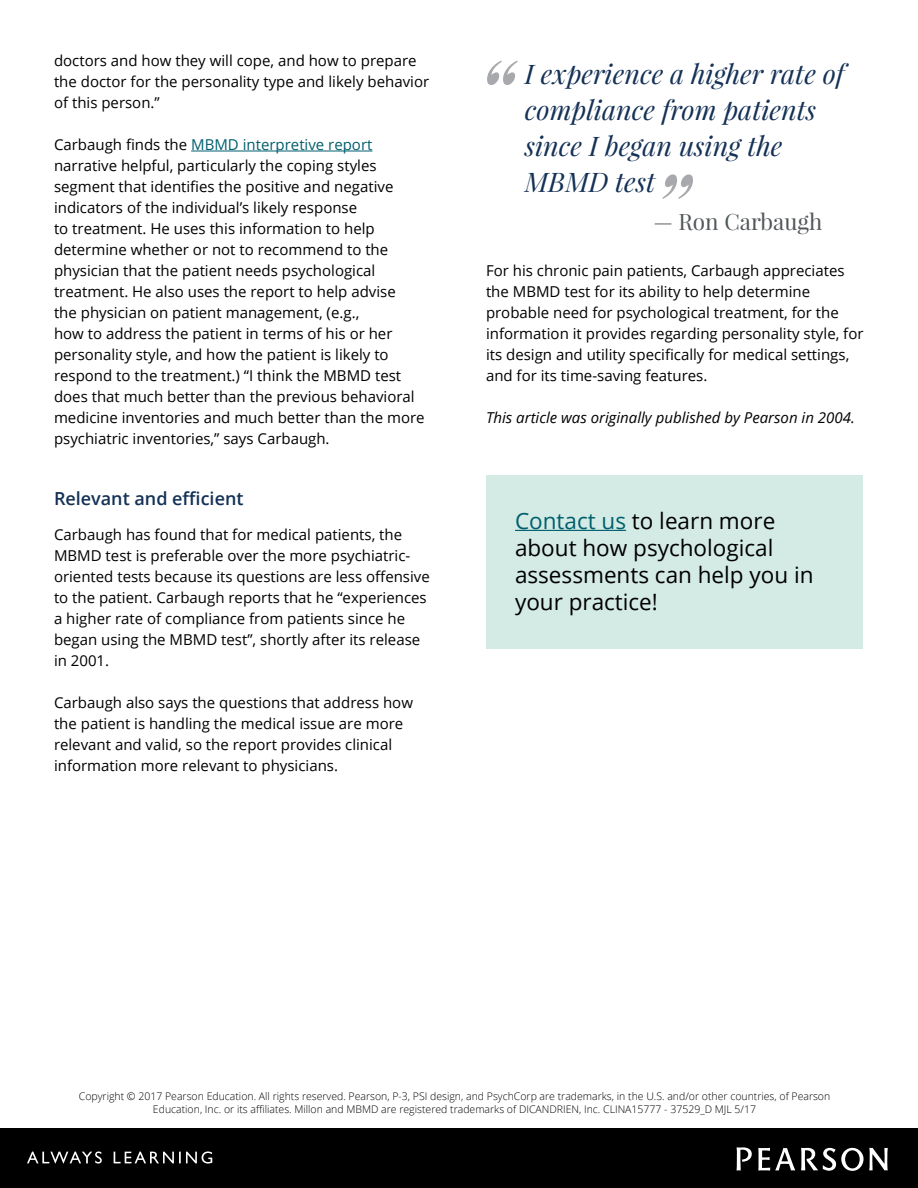
<style>
.page{position:relative;width:918px;height:1188px;background:#fff}
.page>*{position:absolute;margin:0;border:0;box-sizing:border-box;transform-origin:0 0}
.t1{font:italic 27px/36px "Playfair Display";color:#143156}
.t2{font:22.5px/27px "Open Sans";color:#000}
.t3{font:22.5px "Playfair Display";color:#515759}
.t4{font:600 18px "Open Sans";color:#143156}
.t5{font:15px/21px "Open Sans";color:#000}
.t6{font:italic 15px "Open Sans";color:#000}
.t7{font:300 10.5px/13.5px "Open Sans";color:#000;text-align:center}
.s1{color:#005f6e}
</style>
<div class="page">
<div style="left:0;top:1128px;width:918px;height:60px;background:#000"></div>
<svg style="left:801px;top:1148px;width:87px;height:23px"></svg>
<svg style="left:758px;top:1148px;width:37px;height:23px"></svg>
<svg style="left:737px;top:1147px;width:15px;height:24px"></svg>
<svg style="left:27px;top:1151px;width:185px;height:13px"></svg>
<hr style="left:191px;top:151px;width:181px;height:1px;background:#005f6e">
<div style="left:486px;top:475px;width:377px;height:174px;background:#d4eae4"></div>
<hr style="left:515px;top:530px;width:111px;height:1px;background:#005f6e">
<svg style="left:662px;top:174px;width:31px;height:25px"></svg>
<svg style="left:487px;top:61px;width:31px;height:24px"></svg>
<p class="t5" style="left:54px;top:50px;width:377px">doctors and how they will cope, and how to prepare the doctor for the personality type and likely behavior of this person.”</p>
<p class="t5" style="left:54px;top:134px;width:372px">Carbaugh finds the <span class="s1">MBMD interpretive report </span>narrative helpful, particularly the coping styles segment that identifies the positive and negative indicators of the individual’s likely response<br>to treatment. He uses this information to help determine whether or not to recommend to the physician that the patient needs psychological treatment. He also uses the report to help advise<br>the physician on patient management, (e.g.,<br>how to address the patient in terms of his or her personality style, and how the patient is likely to respond to the treatment.) “I think the MBMD test does that much better than the previous behavioral medicine inventories and much better than the more psychiatric inventories,” says Carbaugh.</p>
<p class="t4" style="left:54px;top:486px;width:191px">Relevant and efficient</p>
<p class="t5" style="left:54px;top:524px;width:377px">Carbaugh has found that for medical patients, the MBMD test is preferable over the more psychiatric&shy;oriented tests because its questions are less offensive to the patient. Carbaugh reports that he “experiences a higher rate of compliance from patients since he began using the MBMD test”, shortly after its release in 2001.</p>
<p class="t5" style="left:54px;top:692px;width:361px">Carbaugh also says the questions that address how the patient is handling the medical issue are more relevant and valid, so the report provides clinical information more relevant to physicians.</p>
<h1 class="t1" style="left:525px;top:55px;width:321px">I experience a higher rate of compliance from patients since I began using the<br>MBMD test</h1>
<h2 class="t3" style="left:653px;top:207px;width:171px">— Ron Carbaugh</h2>
<p class="t5" style="left:486px;top:260px;width:379px">For his chronic pain patients, Carbaugh appreciates the MBMD test for its ability to help determine probable need for psychological treatment, for the information it provides regarding personality style, for its design and utility specifically for medical settings, and for its time-saving features.</p>
<p class="t6" style="left:486px;top:407px;width:370px">This article was originally published by Pearson in 2004.</p>
<h2 class="t2" style="left:515px;top:506px;width:300px"><span class="s1">Contact us</span> to learn more about how psychological assessments can help you in your practice!</h2>
<p class="t7" style="left:79px;top:1089px;width:753px">Copyright © 2017 Pearson Education. All rights reserved. Pearson, P-3, PSI design, and PsychCorp are trademarks, in the U.S. and/or other countries, of Pearson<br>Education, Inc. or its affiliates. Millon and MBMD are registered trademarks of DICANDRIEN, Inc. CLINA15777 - 37529_D MJL 5/17</p>
</div>
